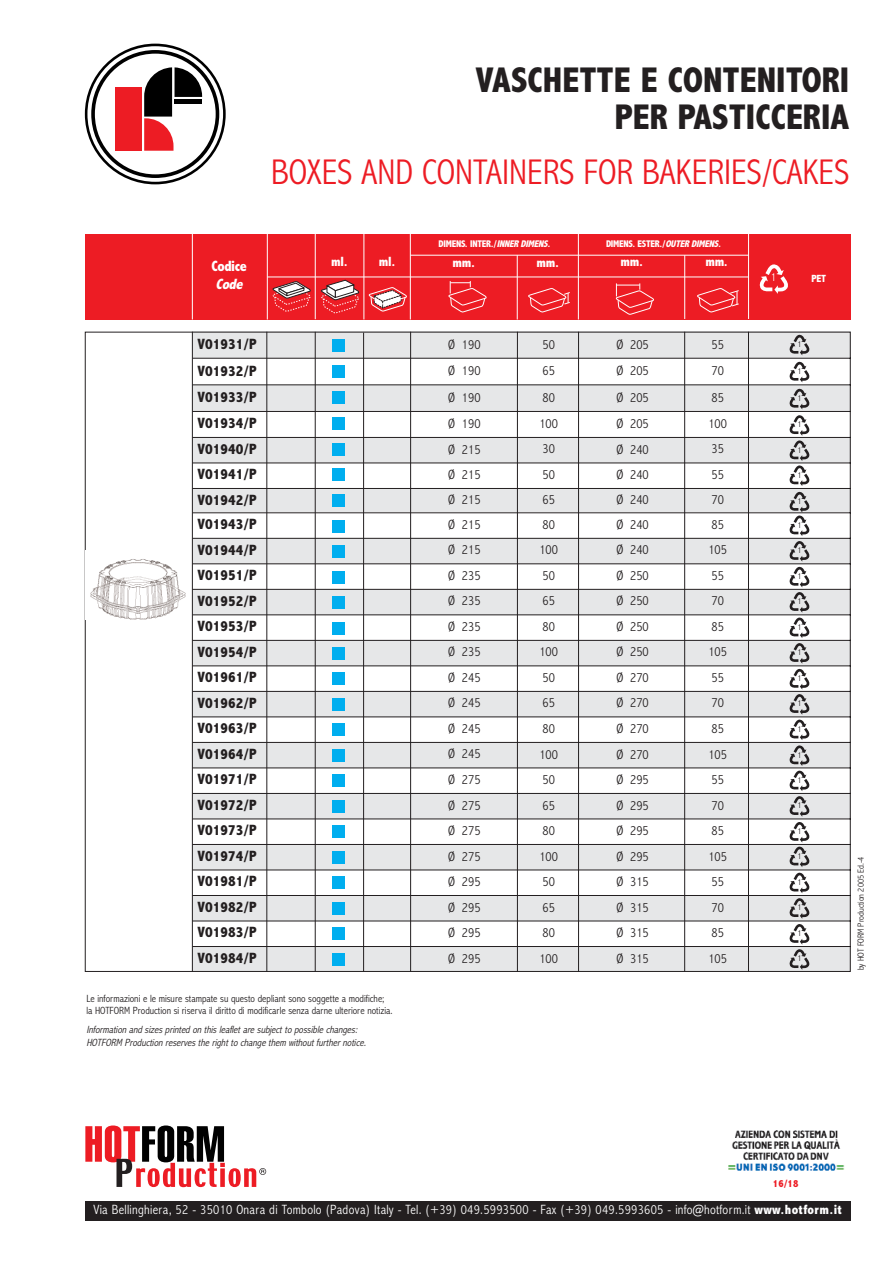
<style>
.page{position:relative;width:893px;height:1263px;background:#fff}
.page>*{position:absolute;margin:0;border:0;box-sizing:border-box;transform-origin:0 0}
.t1{font:800 condensed 36px/37.5px "Abadi";color:#231f20;text-align:right}
.t2{font:300 condensed 36px "Abadi";color:#ed1c24}
.t3{font:800 condensed 15px/25.7px "Abadi";color:#231f20;text-align:justify}
.t4{font:800 condensed 15px "Abadi";letter-spacing:-.025em;color:#fff}
.t5{font:italic 800 condensed 15px "Abadi";color:#fff}
.t6{font:300 condensed 13.5px/25.7px "Abadi";color:#231f20;text-align:justify}
.t7{font:300 condensed 13.5px "Abadi";letter-spacing:.025em;color:#fff}
.t8{font:800 condensed 13.5px "Abadi";letter-spacing:-.025em;color:#fff}
.t9{font:300 condensed 12px "Abadi";color:#fff}
.t10{font:300 condensed 10.5px/12.6px "Abadi";color:#231f20}
.t11{font:italic 300 condensed 10.5px/12.6px "Abadi";color:#231f20}
.t12{font:800 condensed 10.5px "Abadi";color:#ed1c24}
.t13{font:800 condensed 10.5px "Abadi";color:#fff}
.t14{font:800 condensed 9.75px "Abadi";letter-spacing:-.025em;color:#fff}
.t15{font:300 condensed 9px "Abadi";color:#231f20}
.s1{font-style:italic}
.s2{font-weight:800}
</style>
<div class="page">
<div style="left:85px;top:234px;width:765px;height:85px;background:#ed1c24"></div>
<hr style="left:192px;top:234px;width:1px;height:85px;background:#fff">
<hr style="left:267px;top:234px;width:1px;height:85px;background:#fff">
<hr style="left:410px;top:234px;width:1px;height:85px;background:#fff">
<hr style="left:517px;top:255px;width:1px;height:64px;background:#fff">
<hr style="left:578px;top:234px;width:1px;height:85px;background:#fff">
<hr style="left:748px;top:234px;width:1px;height:85px;background:#fff">
<hr style="left:684px;top:255px;width:1px;height:64px;background:#fff">
<hr style="left:267px;top:277px;width:481px;height:1px;background:#fff">
<hr style="left:410px;top:255px;width:338px;height:1px;background:#fff">
<hr style="left:315px;top:234px;width:1px;height:85px;background:#fff">
<hr style="left:363px;top:234px;width:1px;height:85px;background:#fff">
<svg style="left:759px;top:264px;width:28px;height:30px"></svg>
<img style="left:728px;top:1130px;width:117px;height:41px">
<div style="left:85px;top:1201px;width:765px;height:19px;background:#231f20"></div>
<svg style="left:85px;top:1126px;width:181px;height:61px"></svg>
<div style="left:115px;top:87px;width:27px;height:64px;background:#ed1c24"></div>
<svg style="left:144px;top:67px;width:58px;height:84px"></svg>
<hr style="left:174px;top:99px;width:28px;height:4px;background:#000">
<div style="left:85px;top:44px;width:141px;height:140px;border:3px solid #000;border-radius:50%"></div>
<div style="left:91px;top:50px;width:128px;height:128px;border:4px solid #000;border-radius:50%"></div>
<svg style="left:615px;top:283px;width:39px;height:32px"></svg>
<svg style="left:697px;top:288px;width:42px;height:24px"></svg>
<svg style="left:448px;top:281px;width:39px;height:31px"></svg>
<svg style="left:528px;top:288px;width:42px;height:24px"></svg>
<svg style="left:368px;top:287px;width:39px;height:24px"></svg>
<svg style="left:321px;top:280px;width:38px;height:33px"></svg>
<svg style="left:272px;top:281px;width:39px;height:31px"></svg>
<svg style="left:84px;top:331px;width:767px;height:641px"></svg>
<hr style="left:192px;top:332px;width:1px;height:640px;background:#231f20">
<hr style="left:266px;top:332px;width:1px;height:640px;background:#231f20">
<hr style="left:410px;top:332px;width:1px;height:640px;background:#231f20">
<hr style="left:517px;top:332px;width:1px;height:640px;background:#231f20">
<hr style="left:578px;top:332px;width:1px;height:640px;background:#231f20">
<hr style="left:684px;top:332px;width:1px;height:640px;background:#231f20">
<hr style="left:748px;top:332px;width:1px;height:640px;background:#231f20">
<hr style="left:315px;top:332px;width:1px;height:640px;background:#231f20">
<hr style="left:363px;top:333px;width:1px;height:639px;background:#231f20">
<svg style="left:789px;top:335px;width:20px;height:20px"></svg>
<svg style="left:789px;top:362px;width:20px;height:20px"></svg>
<svg style="left:789px;top:389px;width:20px;height:20px"></svg>
<svg style="left:789px;top:415px;width:20px;height:71px"></svg>
<svg style="left:789px;top:492px;width:20px;height:375px"></svg>
<svg style="left:789px;top:873px;width:20px;height:97px"></svg>
<div style="left:331px;top:339px;width:13px;height:13px;background:#00aeef"></div>
<div style="left:331px;top:365px;width:13px;height:13px;background:#00aeef"></div>
<div style="left:331px;top:391px;width:13px;height:13px;background:#00aeef"></div>
<div style="left:331px;top:418px;width:13px;height:12px;background:#00aeef"></div>
<div style="left:331px;top:443px;width:13px;height:13px;background:#00aeef"></div>
<div style="left:331px;top:469px;width:13px;height:12px;background:#00aeef"></div>
<div style="left:331px;top:494px;width:13px;height:13px;background:#00aeef"></div>
<div style="left:331px;top:520px;width:13px;height:12px;background:#00aeef"></div>
<div style="left:331px;top:545px;width:13px;height:13px;background:#00aeef"></div>
<div style="left:331px;top:571px;width:13px;height:12px;background:#00aeef"></div>
<div style="left:331px;top:596px;width:13px;height:13px;background:#00aeef"></div>
<div style="left:331px;top:622px;width:13px;height:12px;background:#00aeef"></div>
<div style="left:331px;top:647px;width:13px;height:13px;background:#00aeef"></div>
<div style="left:331px;top:672px;width:13px;height:13px;background:#00aeef"></div>
<div style="left:331px;top:698px;width:13px;height:13px;background:#00aeef"></div>
<div style="left:331px;top:723px;width:13px;height:13px;background:#00aeef"></div>
<div style="left:331px;top:749px;width:13px;height:13px;background:#00aeef"></div>
<div style="left:331px;top:774px;width:13px;height:13px;background:#00aeef"></div>
<div style="left:331px;top:800px;width:13px;height:13px;background:#00aeef"></div>
<div style="left:331px;top:825px;width:13px;height:13px;background:#00aeef"></div>
<div style="left:331px;top:851px;width:13px;height:13px;background:#00aeef"></div>
<div style="left:331px;top:876px;width:13px;height:13px;background:#00aeef"></div>
<div style="left:331px;top:902px;width:13px;height:13px;background:#00aeef"></div>
<div style="left:331px;top:928px;width:13px;height:12px;background:#00aeef"></div>
<div style="left:331px;top:953px;width:13px;height:13px;background:#00aeef"></div>
<img style="left:86px;top:550px;width:100px;height:22px">
<img style="left:86px;top:572px;width:100px;height:48px">
<h1 class="t1" style="left:475px;top:65px;width:375px">VASCHETTE E CONTENITORI<br>PER PASTICCERIA</h1>
<h1 class="t2" style="left:271px;top:160px;width:579px">BOXES AND CONTAINERS FOR BAKERIES/CAKES</h1>
<p class="t4" style="left:211px;top:261px;width:37px">Codice</p>
<p class="t5" style="left:216px;top:279px;width:31px">Code</p>
<p class="t14" style="left:438px;top:240px;width:115px">DIMENS. INTER./<span class="s1">INNER DIMENS.</span></p>
<p class="t14" style="left:606px;top:240px;width:118px">DIMENS. ESTER./<span class="s1">OUTER DIMENS.</span></p>
<p class="t8" style="left:331px;top:257px;width:65px">ml. ml.</p>
<p class="t8" style="left:705px;top:257px;width:24px">mm.</p>
<p class="t8" style="left:452px;top:257px;width:24px">mm.</p>
<p class="t8" style="left:536px;top:257px;width:24px">mm.</p>
<p class="t8" style="left:620px;top:257px;width:24px">mm.</p>
<p class="t3" style="left:197px;top:333px;width:61px">V01931/P V01932/P V01933/P V01934/P V01940/P V01941/P V01942/P V01943/P V01944/P V01951/P V01952/P V01953/P V01954/P V01961/P V01962/P V01963/P V01964/P V01971/P V01972/P V01973/P V01974/P V01981/P V01982/P V01983/P V01984/P</p>
<p class="t6" style="left:448px;top:333px;width:34px">Ø 190<br>Ø 190<br>Ø 190<br>Ø 190<br>Ø 215<br>Ø 215<br>Ø 215<br>Ø 215<br>Ø 215<br>Ø 235<br>Ø 235<br>Ø 235<br>Ø 235<br>Ø 245<br>Ø 245<br>Ø 245<br>Ø 245<br>Ø 275<br>Ø 275<br>Ø 275<br>Ø 275<br>Ø 295<br>Ø 295<br>Ø 295<br>Ø 295</p>
<p class="t6" style="left:539px;top:333px;width:20px;text-align:left">50<br>65<br>80<br>100<br>30<br>50<br>65<br>80<br>100<br>50<br>65<br>80<br>100<br>50<br>65<br>80<br>100<br>50<br>65<br>80<br>100<br>50<br>65<br>80<br>100</p>
<p class="t6" style="left:616px;top:333px;width:34px">Ø 205<br>Ø 205<br>Ø 205<br>Ø 205<br>Ø 240<br>Ø 240<br>Ø 240<br>Ø 240<br>Ø 240<br>Ø 250<br>Ø 250<br>Ø 250<br>Ø 250<br>Ø 270<br>Ø 270<br>Ø 270<br>Ø 270<br>Ø 295<br>Ø 295<br>Ø 295<br>Ø 295<br>Ø 315<br>Ø 315<br>Ø 315<br>Ø 315</p>
<p class="t6" style="left:708px;top:333px;width:20px;text-align:left">55<br>70<br>85<br>100<br>35<br>55<br>70<br>85<br>105<br>55<br>70<br>85<br>105<br>55<br>70<br>85<br>105<br>55<br>70<br>85<br>105<br>55<br>70<br>85<br>105</p>
<p class="t10" style="left:86px;top:993px;width:308px">Le informazioni e le misure stampate su questo depliant sono soggette a modifiche; la HOTFORM Production si riserva il diritto di modificarle senza darne ulteriore notizia.</p>
<p class="t11" style="left:86px;top:1024px;width:283px">Information and sizes printed on this leafletare subjectto possible changes:<br>HOTFORM Production reserves the rightto change them withoutfurthernotice.</p>
<p class="t9" style="left:770px;top:273px;width:7px">1</p>
<p class="t13" style="left:811px;top:275px;width:16px">PET</p>
<p class="t15" style="left:797px;top:341px;width:6px">1</p>
<p class="t15" style="left:797px;top:368px;width:6px">1</p>
<p class="t15" style="left:797px;top:395px;width:6px">1</p>
<p class="t15" style="left:797px;top:421px;width:6px">1</p>
<p class="t15" style="left:797px;top:447px;width:6px">1</p>
<p class="t15" style="left:797px;top:472px;width:6px">1</p>
<p class="t15" style="left:797px;top:498px;width:6px">1</p>
<p class="t15" style="left:797px;top:522px;width:6px">1</p>
<p class="t15" style="left:797px;top:547px;width:6px">1</p>
<p class="t15" style="left:797px;top:573px;width:6px">1</p>
<p class="t15" style="left:797px;top:598px;width:6px">1</p>
<p class="t15" style="left:797px;top:624px;width:6px">1</p>
<p class="t15" style="left:797px;top:649px;width:6px">1</p>
<p class="t15" style="left:797px;top:675px;width:6px">1</p>
<p class="t15" style="left:797px;top:700px;width:6px">1</p>
<p class="t15" style="left:797px;top:726px;width:6px">1</p>
<p class="t15" style="left:797px;top:752px;width:6px">1</p>
<p class="t15" style="left:797px;top:777px;width:6px">1</p>
<p class="t15" style="left:797px;top:802px;width:6px">1</p>
<p class="t15" style="left:797px;top:828px;width:6px">1</p>
<p class="t15" style="left:797px;top:853px;width:6px">1</p>
<p class="t15" style="left:797px;top:879px;width:6px">1</p>
<p class="t15" style="left:797px;top:904px;width:6px">1</p>
<p class="t15" style="left:797px;top:930px;width:6px">1</p>
<p class="t15" style="left:797px;top:955px;width:6px">1</p>
<p class="t15" style="left:857px;top:970px;width:115px;rotate:-90deg">by HOT FORM Production 2005 Ed.-4</p>
<p class="t12" style="left:773px;top:1180px;width:27px">16/18</p>
<p class="t7" style="left:93px;top:1205px;width:750px">Via Bellinghiera, 52 - 35010 Onara di Tombolo (Padova) Italy - Tel. (+39) 049.5993500 - Fax (+39) 049.5993605 - info@hotform.it <span class="s2">www.hotform.it</span></p>
</div>
